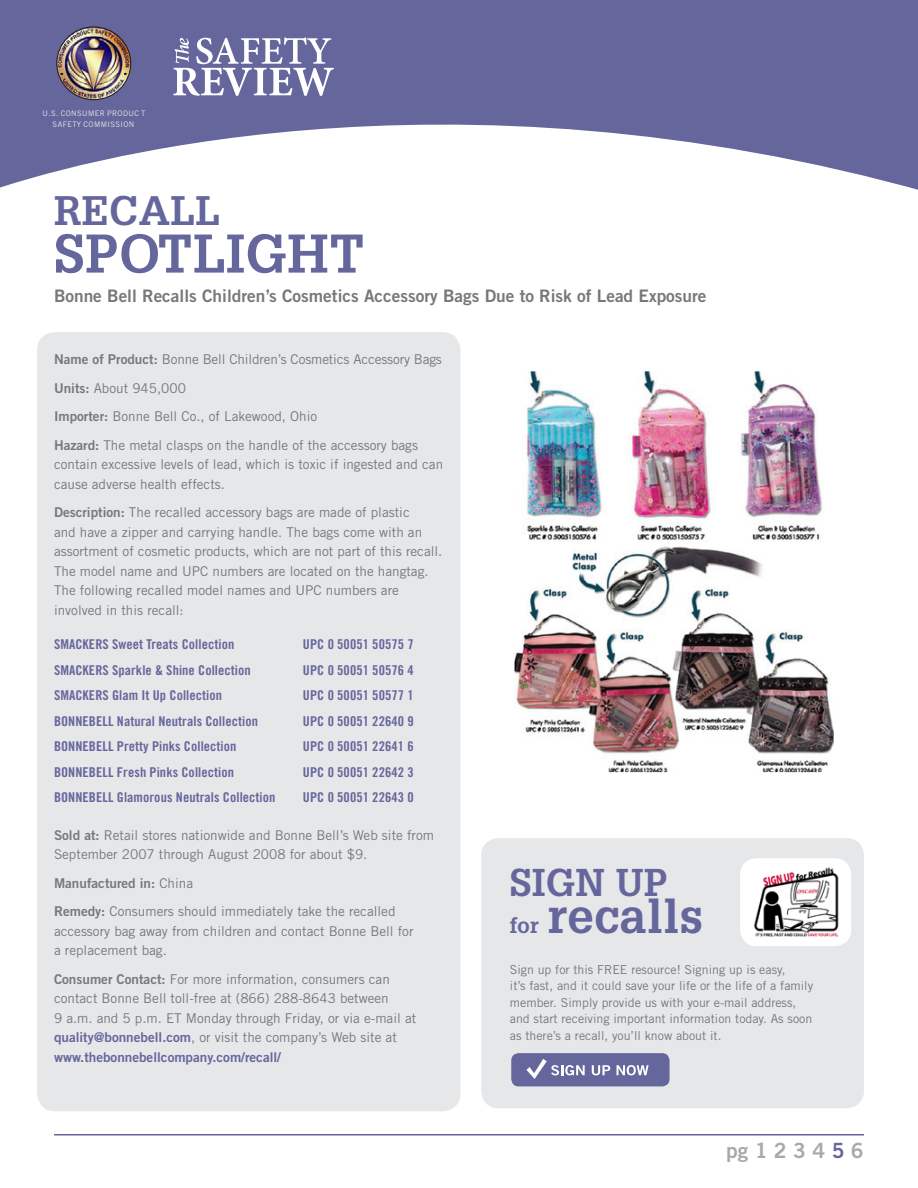
<style>
.page{position:relative;width:918px;height:1188px;background:#fff}
.page>*{position:absolute;margin:0;border:0;box-sizing:border-box;transform-origin:0 0}
.t1{font:700 53.1px "Glypha LT Std";letter-spacing:.01em;color:#65669c}
.t2{font:700 47.4px "Glypha LT Std";letter-spacing:.01em;color:#65669c}
.t3{font:700 40.35px "Glypha LT Std";letter-spacing:.01em;color:#65669c}
.t4{font:700 37.8px "Glypha LT Std";letter-spacing:.01em;color:#65669c}
.t5{font:700 21.3px "Glypha LT Std";color:#65669c}
.t6{font:21px "Trade Gothic Bold Two";color:#a8a9ad}
.subhead{font:17.25px "Trade Gothic Bold Two";color:#76787b}
.TradeGothic_Body_Rec{font:13.5px/19.5px "Trade Gothic";color:#76787b}
.TradeGothic_Body_Rec-2{font:13.5px "Trade Gothic Bold Cond Twenty";letter-spacing:.005em;color:#65669c;scale:1.05 1}
.TradeGothic_Body_Rec-3{font:13.5px "Trade Gothic Bold Two";color:#76787b}
.TradeGothic_Body_Rec-4{font:12.45px/16.5px "Trade Gothic";color:#76787b}
.t7{font:7.65px/10.9px "Trade Gothic";letter-spacing:.05em;color:#e6e7e9;text-align:center}
.s1{font-family:"Trade Gothic Bold Two"}
.s2{font-family:"Trade Gothic"}
.s3{font-family:"Trade Gothic Bold Two";color:#65669c}
.s4{color:#65669c}
</style>
<div class="page">
<hr style="left:54px;top:1134px;width:810px;height:2px;background:#65669c">
<svg style="left:0;top:0;width:918px;height:190px;fill:#65669c"></svg>
<svg style="left:173px;top:37px;width:161px;height:59px"></svg>
<div style="left:37px;top:332px;width:423px;height:779px;background:#e6e7e9;border-radius:18px"></div>
<img style="left:53px;top:24px;width:82px;height:80px">
<div style="left:56px;top:26px;width:75px;height:74px;border:1px solid #231f20;border-radius:50%"></div>
<div style="left:481px;top:838px;width:383px;height:270px;background:#e6e7e9;border-radius:18px"></div>
<div style="left:511px;top:1053px;width:159px;height:33px;background:#65669c;border-radius:7px"></div>
<svg style="left:592px;top:1065px;width:18px;height:10px"></svg>
<svg style="left:617px;top:1065px;width:32px;height:10px"></svg>
<svg style="left:526px;top:1059px;width:59px;height:20px"></svg>
<div style="left:740px;top:858px;width:111px;height:88px;background:#fff;border-radius:17px"></div>
<img style="left:753px;top:867px;width:86px;height:69px">
<img style="left:514px;top:371px;width:320px;height:401px">
<p class="t7" style="left:42px;top:108px;width:104px">U.S. CONSUMER PRODUC T<br>SAFETY COMMISSION</p>
<p class="t3" style="left:54px;top:185px;width:168px">RECALL</p>
<p class="t1" style="left:54px;top:221px;width:312px">SPOTLIGHT</p>
<p class="subhead" style="left:54px;top:285px;width:654px">Bonne Bell Recalls Children’s Cosmetics Accessory Bags Due to Risk of Lead Exposure</p>
<p class="TradeGothic_Body_Rec" style="left:54px;top:349px;width:389px"><span class="s1">Name of Product:</span> Bonne Bell Children’s Cosmetics Accessory Bags</p>
<p class="TradeGothic_Body_Rec" style="left:54px;top:378px;width:133px"><span class="s1">Units:</span> About 945,000</p>
<p class="TradeGothic_Body_Rec" style="left:54px;top:406px;width:265px"><span class="s1">Importer:</span> Bonne Bell Co., of Lakewood, Ohio</p>
<p class="TradeGothic_Body_Rec" style="left:54px;top:435px;width:391px"><span class="s1">Hazard:</span> The metal clasps on the handle of the accessory bags contain excessive levels of lead, which is toxic if ingested and can cause adverse health effects.</p>
<p class="TradeGothic_Body_Rec" style="left:54px;top:502px;width:390px"><span class="s1">Description:</span> The recalled accessory bags are made of plastic<br>and have a zipper and carrying handle. The bags come with an assortment of cosmetic products, which are not part of this recall.<br>The model name and UPC numbers are located on the hangtag.<br>The following recalled model names and UPC numbers are involved in this recall:</p>
<p class="TradeGothic_Body_Rec-2" style="left:54px;top:636px;width:173px">SMACKERS Sweet Treats Collection</p>
<p class="TradeGothic_Body_Rec-2" style="left:303px;top:636px;width:107px">UPC 0 50051 50575 7</p>
<p class="TradeGothic_Body_Rec-2" style="left:54px;top:662px;width:189px">SMACKERS Sparkle &amp; Shine Collection</p>
<p class="TradeGothic_Body_Rec-2" style="left:303px;top:662px;width:107px">UPC 0 50051 50576 4</p>
<p class="TradeGothic_Body_Rec-2" style="left:54px;top:687px;width:162px">SMACKERS Glam It Up Collection</p>
<p class="TradeGothic_Body_Rec-2" style="left:303px;top:687px;width:107px">UPC 0 50051 50577 1</p>
<p class="TradeGothic_Body_Rec-2" style="left:54px;top:713px;width:196px">BONNEBELL Natural Neutrals Collection</p>
<p class="TradeGothic_Body_Rec-2" style="left:303px;top:713px;width:107px">UPC 0 50051 22640 9</p>
<p class="TradeGothic_Body_Rec-2" style="left:54px;top:738px;width:175px">BONNEBELL Pretty Pinks Collection</p>
<p class="TradeGothic_Body_Rec-2" style="left:303px;top:738px;width:107px">UPC 0 50051 22641 6</p>
<p class="TradeGothic_Body_Rec-2" style="left:54px;top:764px;width:173px">BONNEBELL Fresh Pinks Collection</p>
<p class="TradeGothic_Body_Rec-2" style="left:303px;top:764px;width:107px">UPC 0 50051 22642 3</p>
<p class="TradeGothic_Body_Rec-2" style="left:54px;top:789px;width:212px">BONNEBELL Glamorous Neutrals Collection</p>
<p class="TradeGothic_Body_Rec-2" style="left:303px;top:789px;width:107px">UPC 0 50051 22643 0</p>
<p class="TradeGothic_Body_Rec" style="left:54px;top:825px;width:382px"><span class="s1">Sold at:</span> Retail stores nationwide and Bonne Bell’s Web site from<br>September 2007 through August 2008 for about $9.</p>
<p class="TradeGothic_Body_Rec-3" style="left:54px;top:874px;width:141px">Manufactured in: <span class="s2">China</span></p>
<p class="TradeGothic_Body_Rec" style="left:54px;top:901px;width:361px"><span class="s1">Remedy:</span> Consumers should immediately take the recalled accessory bag away from children and contact Bonne Bell for a replacement bag.</p>
<p class="TradeGothic_Body_Rec" style="left:54px;top:969px;width:364px"><span class="s1">Consumer Contact:</span> For more information, consumers can contact Bonne Bell toll-free at (866) 288-8643 between<br>9 a.m. and 5 p.m. ET Monday through Friday, or via e-mail at <span class="s3">quality@bonnebell.com</span>, or visit the company’s Web site at <span class="s3">www.thebonnebellcompany.com/recall/</span></p>
<p class="t4" style="left:510px;top:859px;width:159px">SIGN UP</p>
<p class="t5" style="left:510px;top:912px;width:30px">for</p>
<p class="t2" style="left:548px;top:887px;width:157px">recalls</p>
<p class="TradeGothic_Body_Rec-4" style="left:510px;top:961px;width:305px">Sign up for this FREE resource! Signing up is easy,<br>it’s fast, and it could save your life or the life of a family member. Simply provide us with your e-mail address, and start receiving important information today. As soon as there’s a recall, you’ll know about it.</p>
<p class="t6" style="left:726px;top:1137px;width:139px">pg 1 2 3 4 <span class="s4">5</span> 6</p>
</div>
